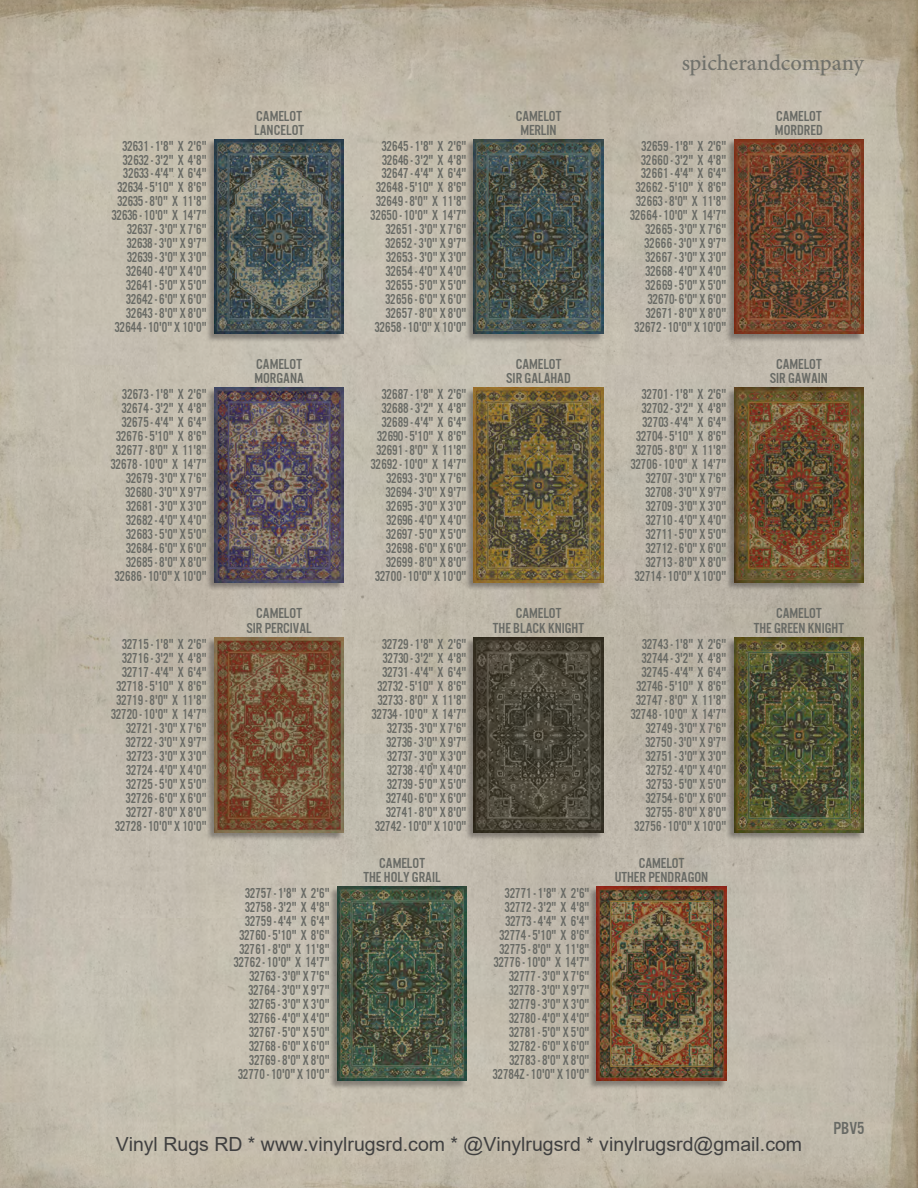
<style>
.page{position:relative;width:918px;height:1188px;background:#fff}
.page>*{position:absolute;margin:0;border:0;box-sizing:border-box;transform-origin:0 0}
.t1{font:500 22.5px "Minion Pro";letter-spacing:-.005em;color:#686a65}
.t2{font:19.5px "Arial";color:#404040}
.t3{font:18px "U.S.101";color:#686a65}
.t4{font:15px/14px "U.S.101";color:#686a65;text-align:right;scale:.9 1}
.t5{font:15px/14px "U.S.101";letter-spacing:-.025em;color:#686a65;text-align:right;scale:.9 1}
.t6{font:15px/14px "U.S.101";letter-spacing:-.035em;color:#686a65;text-align:right;scale:.9 1}
.t7{font:15px "U.S.101";color:#686a65}
</style>
<div class="page">
<img style="left:0;top:0;width:918px;height:1188px">
<div style="left:206px;top:139px;width:138px;height:203px;background:#231f20;opacity:.4"></div>
<img style="left:214px;top:139px;width:130px;height:194px">
<div style="left:465px;top:139px;width:138px;height:203px;background:#231f20;opacity:.4"></div>
<img style="left:474px;top:139px;width:129px;height:194px">
<div style="left:725px;top:139px;width:139px;height:203px;background:#231f20;opacity:.4"></div>
<img style="left:734px;top:139px;width:130px;height:194px">
<div style="left:206px;top:388px;width:138px;height:203px;background:#231f20;opacity:.4"></div>
<img style="left:214px;top:388px;width:130px;height:194px">
<div style="left:465px;top:388px;width:138px;height:203px;background:#231f20;opacity:.4"></div>
<img style="left:474px;top:388px;width:129px;height:194px">
<div style="left:725px;top:388px;width:139px;height:203px;background:#231f20;opacity:.4"></div>
<img style="left:734px;top:388px;width:130px;height:194px">
<div style="left:206px;top:638px;width:138px;height:203px;background:#231f20;opacity:.4"></div>
<img style="left:214px;top:638px;width:130px;height:194px">
<div style="left:465px;top:638px;width:138px;height:203px;background:#231f20;opacity:.4"></div>
<img style="left:474px;top:638px;width:129px;height:194px">
<div style="left:725px;top:638px;width:139px;height:203px;background:#231f20;opacity:.4"></div>
<img style="left:734px;top:638px;width:130px;height:194px">
<div style="left:329px;top:886px;width:138px;height:203px;background:#231f20;opacity:.4"></div>
<img style="left:337px;top:886px;width:130px;height:195px">
<div style="left:588px;top:886px;width:138px;height:203px;background:#231f20;opacity:.4"></div>
<img style="left:597px;top:886px;width:129px;height:195px">
<p class="t5" style="left:111px;top:138px;width:107px">32631 - 1'8" X 2'6"<br>32632 - 3'2" X 4'8"<br>32633 - 4'4" X 6'4"<br>32634 - 5'10" X 8'6"<br>32635 - 8'0" X 11'8"<br>32636 - 10'0" X 14'7"<br>32637 - 3'0" X 7'6"<br>32638 - 3'0'' X 9'7"<br>32639 - 3'0" X 3'0"<br>32640 - 4'0" X 4'0"<br>32641 - 5'0" X 5'0"<br>32642 - 6'0" X 6'0"<br>32643 - 8'0" X 8'0"<br>32644 - 10'0" X 10'0"</p>
<p class="t4" style="left:110px;top:387px;width:108px">32673 - 1'8" X 2'6"<br>32674 - 3'2" X 4'8"<br>32675 - 4'4" X 6'4"<br>32676 - 5'10" X 8'6"<br>32677 - 8'0" X 11'8"<br>32678 - 10'0" X 14'7"<br>32679 - 3'0" X 7'6"<br>32680 - 3'0'' X 9'7"<br>32681 - 3'0" X 3'0"<br>32682 - 4'0" X 4'0"<br>32683 - 5'0" X 5'0"<br>32684 - 6'0" X 6'0"<br>32685 - 8'0" X 8'0"<br>32686 - 10'0" X 10'0"</p>
<p class="t4" style="left:111px;top:637px;width:108px">32715 - 1'8" X 2'6"<br>32716 - 3'2" X 4'8"<br>32717 - 4'4" X 6'4"<br>32718 - 5'10" X 8'6"<br>32719 - 8'0" X 11'8"<br>32720 - 10'0" X 14'7"<br>32721 - 3'0" X 7'6"<br>32722 - 3'0'' X 9'7"<br>32723 - 3'0" X 3'0"<br>32724 - 4'0" X 4'0"<br>32725 - 5'0" X 5'0"<br>32726 - 6'0" X 6'0"<br>32727 - 8'0" X 8'0"<br>32728 - 10'0" X 10'0"</p>
<h1 class="t1" style="left:681px;top:48px;width:184px">spicherandcompany</h1>
<p class="t7" style="left:256px;top:108px;width:47px">CAMELOT</p>
<p class="t7" style="left:516px;top:108px;width:47px">CAMELOT</p>
<p class="t7" style="left:776px;top:108px;width:47px">CAMELOT</p>
<p class="t7" style="left:254px;top:122px;width:51px">LANCELOT</p>
<p class="t7" style="left:520px;top:122px;width:38px">MERLIN</p>
<p class="t7" style="left:775px;top:122px;width:49px">MORDRED</p>
<p class="t4" style="left:370px;top:138px;width:108px">32645 - 1'8" X 2'6"<br>32646 - 3'2" X 4'8"<br>32647 - 4'4" X 6'4"<br>32648 - 5'10" X 8'6"<br>32649 - 8'0" X 11'8"<br>32650 - 10'0" X 14'7"<br>32651 - 3'0" X 7'6"<br>32652 - 3'0'' X 9'7"<br>32653 - 3'0" X 3'0"<br>32654 - 4'0" X 4'0"<br>32655 - 5'0" X 5'0"<br>32656 - 6'0" X 6'0"<br>32657 - 8'0" X 8'0"<br>32658 - 10'0" X 10'0"</p>
<p class="t4" style="left:630px;top:138px;width:109px">32659 - 1'8" X 2'6"<br>32660 - 3'2" X 4'8"<br>32661 - 4'4" X 6'4"<br>32662 - 5'10" X 8'6"<br>32663 - 8'0" X 11'8"<br>32664 - 10'0" X 14'7"<br>32665 - 3'0" X 7'6"<br>32666 - 3'0'' X 9'7"<br>32667 - 3'0" X 3'0"<br>32668 - 4'0" X 4'0"<br>32669 - 5'0" X 5'0"<br>32670- 6'0" X 6'0"<br>32671 - 8'0" X 8'0"<br>32672 - 10'0" X 10'0"</p>
<p class="t7" style="left:256px;top:356px;width:47px">CAMELOT</p>
<p class="t7" style="left:516px;top:356px;width:47px">CAMELOT</p>
<p class="t7" style="left:776px;top:356px;width:47px">CAMELOT</p>
<p class="t7" style="left:254px;top:371px;width:51px">MORGANA</p>
<p class="t7" style="left:506px;top:371px;width:66px">SIR GALAHAD</p>
<p class="t7" style="left:770px;top:371px;width:60px">SIR GAWAIN</p>
<p class="t4" style="left:371px;top:387px;width:108px">32687 - 1'8" X 2'6"<br>32688 - 3'2" X 4'8"<br>32689 - 4'4" X 6'4"<br>32690 - 5'10" X 8'6"<br>32691 - 8'0" X 11'8"<br>32692 - 10'0" X 14'7"<br>32693 - 3'0" X 7'6"<br>32694 - 3'0'' X 9'7"<br>32695 - 3'0" X 3'0"<br>32696 - 4'0" X 4'0"<br>32697 - 5'0" X 5'0"<br>32698 - 6'0" X 6'0"<br>32699 - 8'0" X 8'0"<br>32700 - 10'0" X 10'0"</p>
<p class="t4" style="left:630px;top:387px;width:108px">32701 - 1'8" X 2'6"<br>32702 - 3'2" X 4'8"<br>32703 - 4'4" X 6'4"<br>32704 - 5'10" X 8'6"<br>32705 - 8'0" X 11'8"<br>32706 - 10'0" X 14'7"<br>32707 - 3'0" X 7'6"<br>32708 - 3'0'' X 9'7"<br>32709 - 3'0" X 3'0"<br>32710 - 4'0" X 4'0"<br>32711 - 5'0" X 5'0"<br>32712 - 6'0" X 6'0"<br>32713 - 8'0" X 8'0"<br>32714 - 10'0" X 10'0"</p>
<p class="t7" style="left:256px;top:606px;width:47px">CAMELOT</p>
<p class="t7" style="left:516px;top:606px;width:47px">CAMELOT</p>
<p class="t7" style="left:776px;top:606px;width:47px">CAMELOT</p>
<p class="t7" style="left:246px;top:620px;width:67px">SIR PERCIVAL</p>
<p class="t7" style="left:493px;top:620px;width:93px">THE BLACK KNIGHT</p>
<p class="t7" style="left:754px;top:620px;width:92px">THE GREEN KNIGHT</p>
<p class="t6" style="left:372px;top:637px;width:107px">32729 - 1'8" X 2'6"<br>32730 - 3'2" X 4'8"<br>32731 - 4'4" X 6'4"<br>32732 - 5'10" X 8'6"<br>32733 - 8'0" X 11'8"<br>32734 - 10'0" X 14'7"<br>32735 - 3'0" X 7'6"<br>32736 - 3'0'' X 9'7"<br>32737 - 3'0" X 3'0"<br>32738 - 4'0" X 4'0"<br>32739 - 5'0" X 5'0"<br>32740 - 6'0" X 6'0"<br>32741 - 8'0" X 8'0"<br>32742 - 10'0" X 10'0"</p>
<p class="t4" style="left:630px;top:637px;width:108px">32743 - 1'8" X 2'6"<br>32744 - 3'2" X 4'8"<br>32745 - 4'4" X 6'4"<br>32746 - 5'10" X 8'6"<br>32747 - 8'0" X 11'8"<br>32748 - 10'0" X 14'7"<br>32749 - 3'0" X 7'6"<br>32750 - 3'0'' X 9'7"<br>32751 - 3'0" X 3'0"<br>32752 - 4'0" X 4'0"<br>32753 - 5'0" X 5'0"<br>32754 - 6'0" X 6'0"<br>32755 - 8'0" X 8'0"<br>32756 - 10'0" X 10'0"</p>
<p class="t7" style="left:379px;top:855px;width:47px">CAMELOT</p>
<p class="t7" style="left:639px;top:855px;width:47px">CAMELOT</p>
<p class="t7" style="left:364px;top:869px;width:79px">THE HOLY GRAIL</p>
<p class="t7" style="left:615px;top:869px;width:95px">UTHER PENDRAGON</p>
<p class="t4" style="left:233px;top:886px;width:108px">32757 - 1'8" X 2'6"<br>32758 - 3'2" X 4'8"<br>32759 - 4'4" X 6'4"<br>32760 - 5'10" X 8'6"<br>32761 - 8'0" X 11'8"<br>32762 - 10'0" X 14'7"<br>32763 - 3'0" X 7'6"<br>32764 - 3'0'' X 9'7"<br>32765 - 3'0" X 3'0"<br>32766 - 4'0" X 4'0"<br>32767 - 5'0" X 5'0"<br>32768 - 6'0" X 6'0"<br>32769 - 8'0" X 8'0"<br>32770 - 10'0" X 10'0"</p>
<p class="t4" style="left:492px;top:886px;width:109px">32771 - 1'8" X 2'6"<br>32772 - 3'2" X 4'8"<br>32773 - 4'4" X 6'4"<br>32774 - 5'10" X 8'6"<br>32775 - 8'0" X 11'8"<br>32776 - 10'0" X 14'7"<br>32777 - 3'0" X 7'6"<br>32778 - 3'0'' X 9'7"<br>32779 - 3'0" X 3'0"<br>32780 - 4'0" X 4'0"<br>32781 - 5'0" X 5'0"<br>32782 - 6'0" X 6'0"<br>32783 - 8'0" X 8'0"<br>32784Z - 10'0" X 10'0"</p>
<p class="t3" style="left:833px;top:1119px;width:33px">pbv5</p>
<h2 class="t2" style="left:116px;top:1131px;width:688px">Vinyl Rugs RD * www.vinylrugsrd.com * @Vinylrugsrd * vinylrugsrd@gmail.com</h2>
</div>
